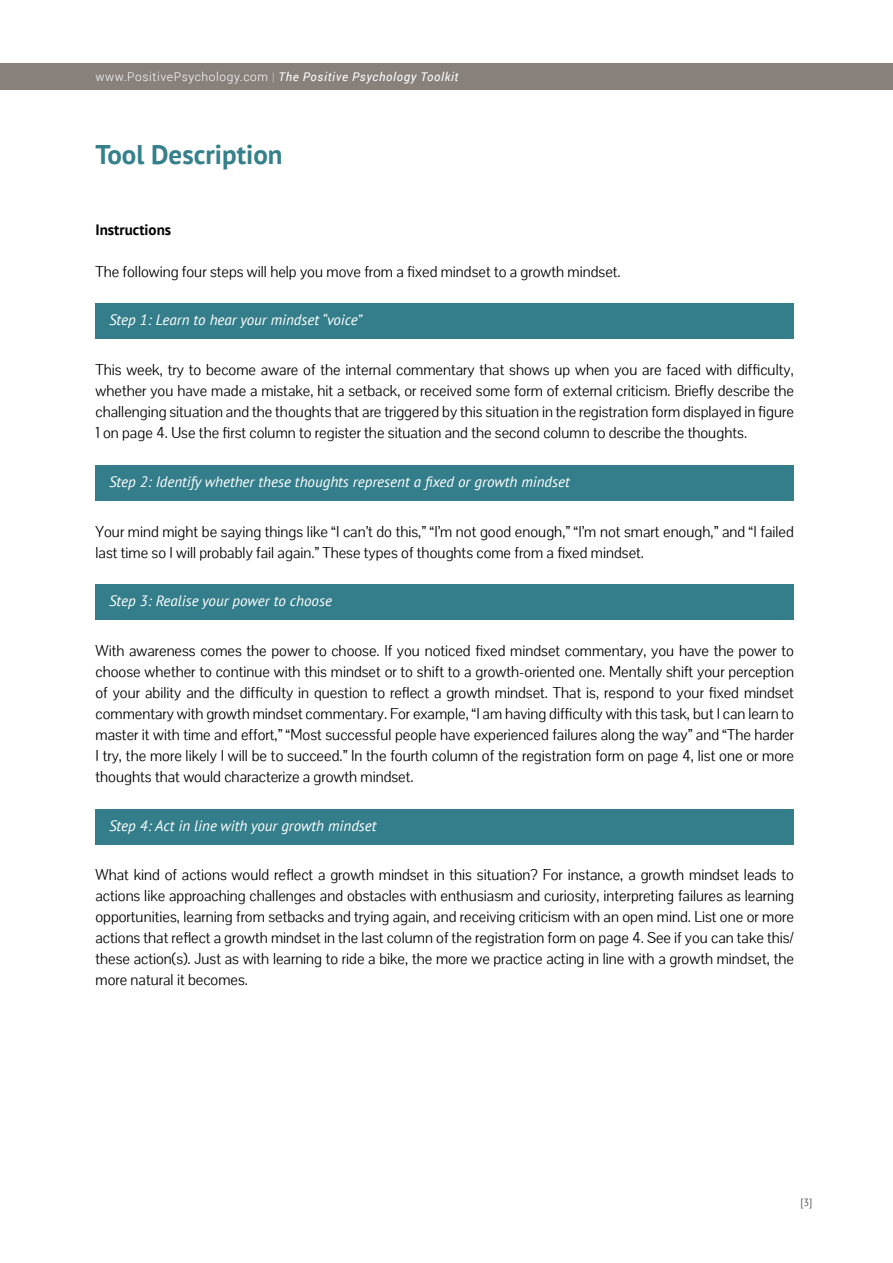
<style>
.page{position:relative;width:893px;height:1263px;background:#fff}
.page>*{position:absolute;margin:0;border:0;box-sizing:border-box;transform-origin:0 0}
.t1{font:700 27px "PT Sans";color:#35808b}
.t2{font:15px/21px "Pontano Sans";color:#000;text-align:justify}
.t3{font:italic 15px "PT Sans";color:#fff}
.t4{font:700 15px "PT Sans";color:#000}
.t5{font:italic 12px "Roboto";letter-spacing:.05em;color:#fff}
.t6{font:10.5px "PT Sans";color:#555}
.s1{font-weight:300;font-style:normal}
.s2{font-weight:100;font-style:normal}
</style>
<div class="page">
<div style="left:0;top:63px;width:893px;height:26px;background:#88807b"></div>
<div style="left:96px;top:304px;width:698px;height:35px;background:#347e8b"></div>
<div style="left:96px;top:465px;width:698px;height:35px;background:#347e8b"></div>
<div style="left:96px;top:584px;width:698px;height:36px;background:#347e8b"></div>
<div style="left:96px;top:809px;width:698px;height:35px;background:#347e8b"></div>
<p class="t5" style="left:96px;top:68px;width:365px"><span class="s1">www.PositivePsychology.com</span> <span class="s2">|</span> The Positive Psychology Toolkit</p>
<h1 class="t1" style="left:96px;top:137px;width:189px">Tool Description</h1>
<p class="t4" style="left:96px;top:219px;width:77px">Instructions</p>
<p class="t2" style="left:96px;top:261px;width:527px">The following four steps will help you move from a fixed mindset to a growth mindset.</p>
<p class="t3" style="left:109px;top:310px;width:254px">Step 1: Learn to hear your mindset “voice”</p>
<p class="t2" style="left:96px;top:359px;width:700px">This week, try to become aware of the internal commentary that shows up when you are faced with difficulty, whether you have made a mistake, hit a setback, or received some form of external criticism. Briefly describe the challenging situation and the thoughts that are triggered by this situation in the registration form displayed in figure 1 on page 4. Use the first column to register the situation and the second column to describe the thoughts.</p>
<p class="t3" style="left:109px;top:472px;width:462px">Step 2: Identify whether these thoughts represent a fixed or growth mindset</p>
<p class="t2" style="left:96px;top:521px;width:700px">Your mind might be saying things like “I can’t do this,” “I’m not good enough,” “I’m not smart enough,” and “I failed last time so I will probably fail again.” These types of thoughts come from a fixed mindset.</p>
<p class="t3" style="left:109px;top:591px;width:224px">Step 3: Realise your power to choose</p>
<p class="t2" style="left:96px;top:640px;width:700px">With awareness comes the power to choose. If you noticed fixed mindset commentary, you have the power to choose whether to continue with this mindset or to shift to a growth-oriented one. Mentally shift your perception of your ability and the difficulty in question to reflect a growth mindset. That is, respond to your fixed mindset commentary with growth mindset commentary. For example, “I am having difficulty with this task, but I can learn to master it with time and effort,” “Most successful people have experienced failures along the way” and “The harder I try, the more likely I will be to succeed.” In the fourth column of the registration form on page 4, list one or more thoughts that would characterize a growth mindset.</p>
<p class="t3" style="left:109px;top:816px;width:269px">Step 4: Act in line with your growth mindset</p>
<p class="t2" style="left:96px;top:864px;width:700px">What kind of actions would reflect a growth mindset in this situation? For instance, a growth mindset leads to actions like approaching challenges and obstacles with enthusiasm and curiosity, interpreting failures as learning opportunities, learning from setbacks and trying again, and receiving criticism with an open mind. List one or more actions that reflect a growth mindset in the last column of the registration form on page 4. See if you can take this/ these action(s). Just as with learning to ride a bike, the more we practice acting in line with a growth mindset, the more natural it becomes.</p>
<p class="t6" style="left:800px;top:1196px;width:14px">[3]</p>
</div>
